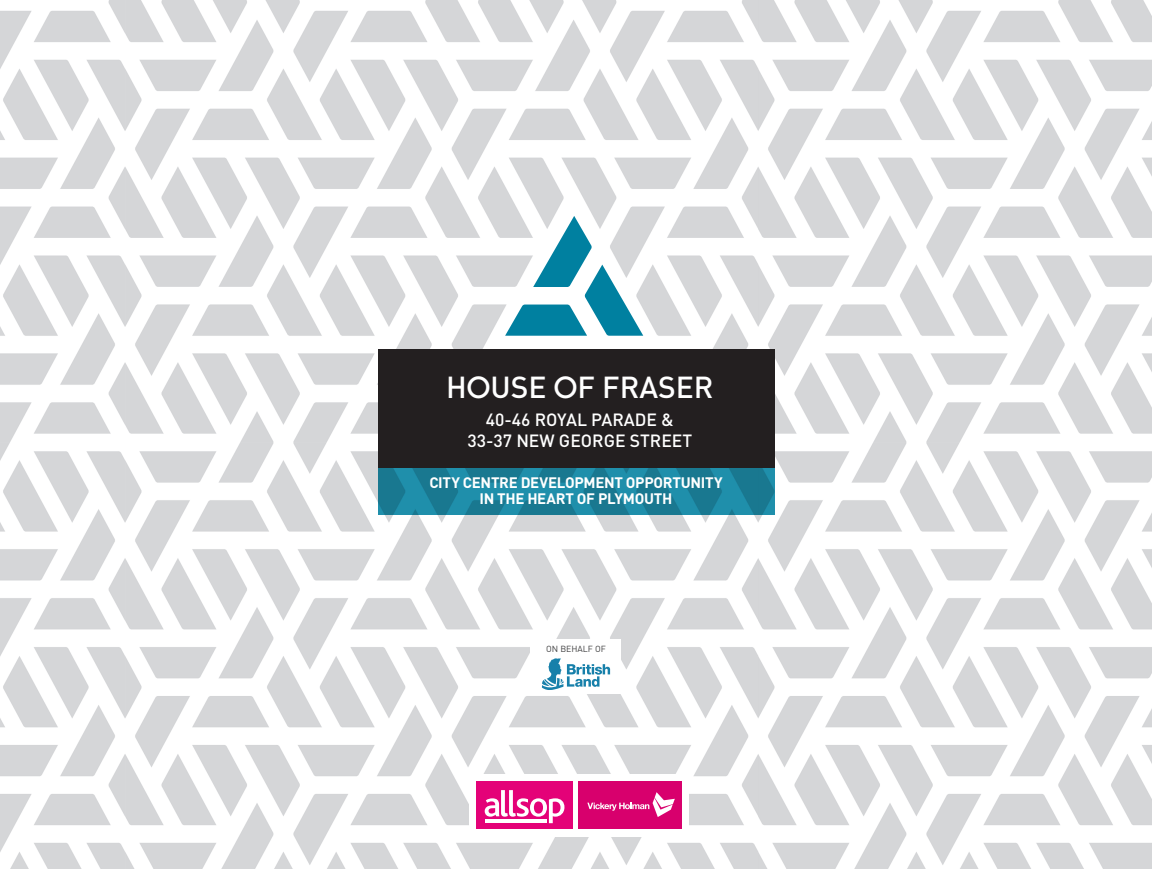
<style>
.page{position:relative;width:1152px;height:869px;background:#fff}
.page>*{position:absolute;margin:0;border:0;box-sizing:border-box;transform-origin:0 0}
.t1{font:500 30px "DIN";color:#fff}
.t2{font:500 17.5px/21px "DIN";color:#fff;text-align:center}
.t3{font:700 15px/16.2px "DIN";letter-spacing:-.02em;color:#fff;text-align:center}
.t4{font:8.75px "DIN";color:#3e3e3f}
.s1{font-family:"Avant Garde IT Cby BT"}
</style>
<div class="page">
<img style="left:0;top:0;width:1152px;height:868px">
<div style="left:469px;top:774px;width:219px;height:62px;background:#fff"></div>
<div style="left:578px;top:781px;width:103px;height:47px;background:#d8006d"></div>
<svg style="left:587px;top:792px;width:88px;height:24px"></svg>
<div style="left:476px;top:781px;width:96px;height:47px;background:#e40278"></div>
<svg style="left:485px;top:790px;width:79px;height:32px"></svg>
<div style="left:377px;top:349px;width:397px;height:119px;background:#231f20"></div>
<svg style="left:377px;top:468px;width:397px;height:46px;background:#1c829c"></svg>
<div style="left:531px;top:638px;width:90px;height:55px;background:#fff"></div>
<svg style="left:542px;top:658px;width:68px;height:31px"></svg>
<svg style="left:497px;top:208px;width:155px;height:131px"></svg>
<p class="t1" style="left:446px;top:368px;width:269px">H<span class="s1">O</span>USE <span class="s1">O</span>F FRASER</p>
<p class="t2" style="left:467px;top:408px;width:226px">40-46 ROYAL PARADE &amp;<br>33-37 NEW GEORGE STREET</p>
<p class="t3" style="left:429px;top:473px;width:295px">CITY CENTRE DEVELOPMENT OPPORTUNITY<br>IN THE HEART OF PLYMOUTH</p>
<p class="t4" style="left:546px;top:642px;width:61px">ON BEHALF OF</p>
</div>
